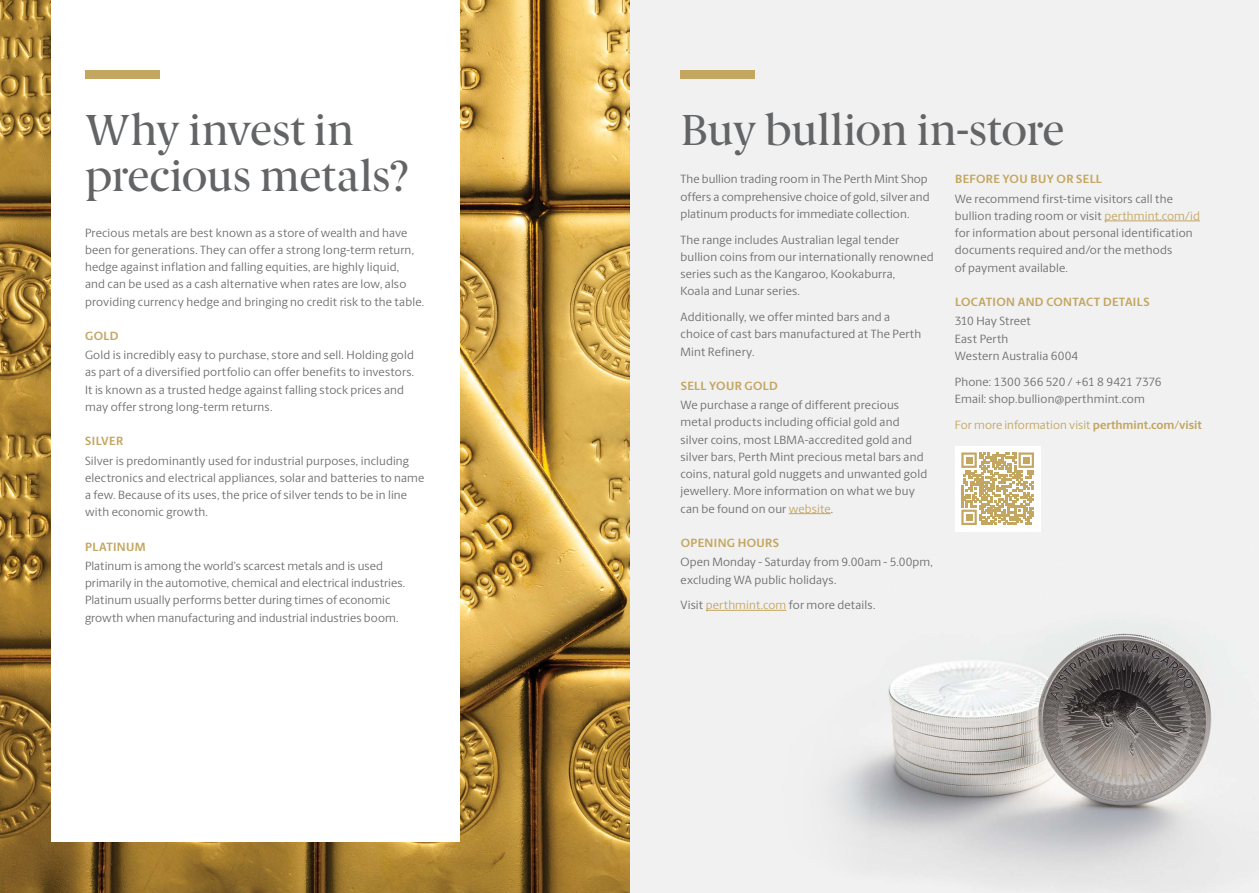
<style>
.page{position:relative;width:1259px;height:893px;background:#fff}
.page>*{position:absolute;margin:0;border:0;box-sizing:border-box;transform-origin:0 0}
.t1{font:500 43.5px/46.5px "Berlingske Serif";letter-spacing:-.025em;color:#636466}
.t2{font:12px/17.2px "Berlingske Sans";letter-spacing:.01em;color:#6d6e71}
.t3{font:700 12px "Berlingske Sans";letter-spacing:.035em;color:#c3a660}
.t4{font:12px "Berlingske Sans";letter-spacing:.005em;color:#c3a660}
.s1{color:#c3a660}
.s2{font-weight:700}
</style>
<div class="page">
<div style="left:629px;top:0;width:630px;height:893px;background:#f1f1f1"></div>
<img style="left:766px;top:505px;width:446px;height:379px">
<img style="left:0;top:0;width:629px;height:893px">
<div style="left:51px;top:0;width:408px;height:842px;background:#fff"></div>
<div style="left:85px;top:70px;width:74px;height:8px;background:#c3a660"></div>
<div style="left:680px;top:70px;width:74px;height:8px;background:#c3a660"></div>
<hr style="left:788px;top:513px;width:43px;height:1px;background:#c3a660">
<hr style="left:706px;top:610px;width:80px;height:1px;background:#c3a660">
<hr style="left:1104px;top:221px;width:96px;height:1px;background:#c3a660">
<div style="left:955px;top:446px;width:85px;height:86px;background:#fff"></div>
<svg style="left:961px;top:452px;width:73px;height:73px"></svg>
<h1 class="t1" style="left:85px;top:104px;width:325px">Why invest in precious metals?</h1>
<p class="t2" style="left:85px;top:223px;width:340px">Precious metals are best known as a store of wealth and have been for generations. They can offer a strong long-term return, hedge against inflation and falling equities, are highly liquid,<br>and can be used as a cash alternative when rates are low, also providing currency hedge and bringing no credit risk to the table.</p>
<p class="t3" style="left:85px;top:327px;width:35px">GOLD</p>
<p class="t2" style="left:85px;top:346px;width:331px">Gold is incredibly easy to purchase, store and sell. Holding gold as part of a diversified portfolio can offer benefits to investors.<br>It is known as a trusted hedge against falling stock prices and may offer strong long-term returns.</p>
<p class="t3" style="left:85px;top:432px;width:39px">SILVER</p>
<p class="t2" style="left:85px;top:451px;width:341px">Silver is predominantly used for industrial purposes, including electronics and electrical appliances, solar and batteries to name a few. Because of its uses, the price of silver tends to be in line with economic growth.</p>
<p class="t3" style="left:85px;top:537px;width:62px">PLATINUM</p>
<p class="t2" style="left:85px;top:557px;width:322px">Platinum is among the world’s scarcest metals and is used primarily in the automotive, chemical and electrical industries.<br>Platinum usually performs better during times of economic growth when manufacturing and industrial industries boom.</p>
<h1 class="t1" style="left:680px;top:104px;width:386px">Buy bullion in-store</h1>
<p class="t2" style="left:680px;top:170px;width:251px">The bullion trading room in The Perth Mint Shop offers a comprehensive choice of gold, silver and platinum products for immediate collection.</p>
<p class="t2" style="left:680px;top:230px;width:254px">The range includes Australian legal tender bullion coins from our internationally renowned series such as the Kangaroo, Kookaburra,<br>Koala and Lunar series.</p>
<p class="t2" style="left:680px;top:308px;width:242px">Additionally, we offer minted bars and a choice of cast bars manufactured at The Perth<br>Mint Refinery.</p>
<p class="t3" style="left:681px;top:377px;width:99px">SELL YOUR GOLD</p>
<p class="t2" style="left:680px;top:396px;width:248px">We purchase a range of different precious metal products including official gold and silver coins, most LBMA-accredited gold and silver bars, Perth Mint precious metal bars and coins, natural gold nuggets and unwanted gold jewellery. More information on what we buy can be found on our <span class="s1">website</span>.</p>
<p class="t3" style="left:681px;top:534px;width:100px">OPENING HOURS</p>
<p class="t2" style="left:680px;top:553px;width:254px">Open Monday - Saturday from 9.00am - 5.00pm, excluding WA public holidays.</p>
<p class="t2" style="left:680px;top:596px;width:196px">Visit <span class="s1">perthmint.com</span> for more details.</p>
<p class="t3" style="left:955px;top:170px;width:148px">BEFORE YOU BUY OR SELL</p>
<p class="t2" style="left:955px;top:189px;width:247px">We recommend first-time visitors call the bullion trading room or visit <span class="s1">perthmint.com/id </span>for information about personal identification documents required and/or the methods<br>of payment available.</p>
<p class="t3" style="left:955px;top:293px;width:196px">LOCATION AND CONTACT DETAILS</p>
<p class="t2" style="left:955px;top:312px;width:125px">310 Hay Street<br>East Perth<br>Western Australia 6004</p>
<p class="t2" style="left:955px;top:372px;width:208px">Phone: 1300 366 520 / +61 8 9421 7376<br>Email: shop.bullion@perthmint.com</p>
<p class="t4" style="left:955px;top:416px;width:248px">For more information visit <span class="s2">perthmint.com/visit</span></p>
</div>
